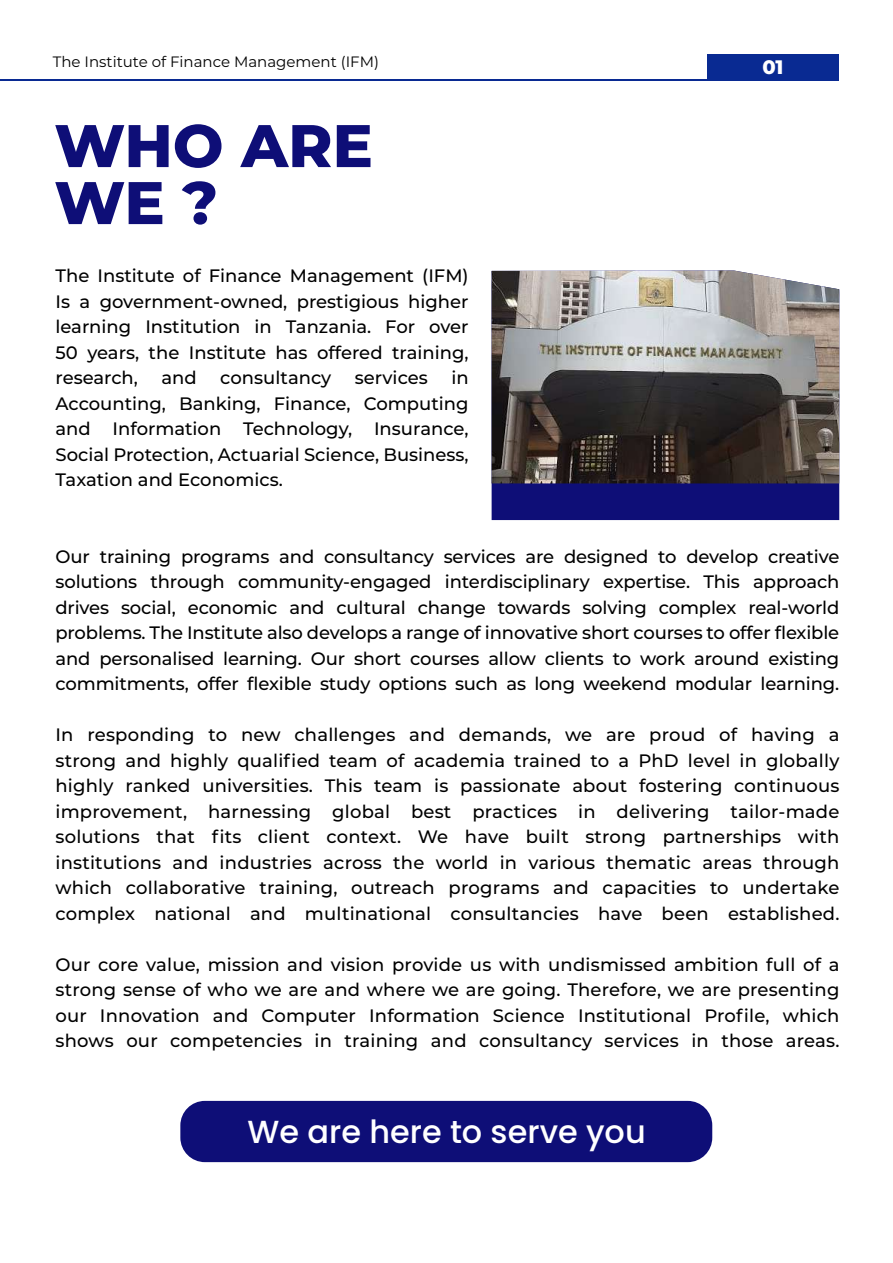
<style>
.page{position:relative;width:893px;height:1263px;background:#fff}
.page>*{position:absolute;margin:0;border:0;box-sizing:border-box;transform-origin:0 0}
.t1{font:800 60px/57px "Montserrat";color:#0e0e77}
.t2{font:500 31.95px "Poppins";color:#fff}
.t3{font:800 19.5px "Montserrat";color:#fff}
.t4{font:500 18px/25.5px "Montserrat";color:#000;text-align:justify}
.t5{font:15px "Montserrat";color:#000}
</style>
<div class="page">
<hr style="left:0;top:80px;width:839px;height:1px;background:#092a92">
<div style="left:707px;top:54px;width:132px;height:27px;background:#092a92"></div>
<div style="left:180px;top:1101px;width:532px;height:61px;background:#0e0e77;border-radius:25px"></div>
<div style="left:492px;top:483px;width:347px;height:37px;background:#0e0e77"></div>
<img style="left:492px;top:270px;width:347px;height:213px">
<p class="t5" style="left:53px;top:52px;width:328px">The Institute of Finance Management (IFM)</p>
<h1 class="t1" style="left:54px;top:114px;width:320px">WHO ARE<br>WE ?</h1>
<p class="t4" style="left:56px;top:262px;width:415px">The Institute of Finance Management (IFM)<br>Is a government-owned, prestigious higher learning Institution in Tanzania. For over 50 years, the Institute has offered training, research,</p>
<p class="t4" style="left:56px;top:364px;width:415px;text-indent:396px">in Accounting, Banking, Finance, Computing and Information Technology, Insurance, Social Protection, Actuarial Science, Business, Taxation and Economics.</p>
<p class="t4" style="left:161px;top:364px;width:37px">and</p>
<p class="t4" style="left:220px;top:364px;width:113px">consultancy</p>
<p class="t4" style="left:355px;top:364px;width:74px">services</p>
<p class="t3" style="left:762px;top:53px;width:23px">01</p>
<p class="t4" style="left:56px;top:543px;width:785px">Our training programs and consultancy services are designed to develop creative solutions through community-engaged interdisciplinary expertise. This approach drives social, economic and cultural change towards solving complex real-world problems. The Institute also develops a range of innovative short courses to offer flexible and personalised learning. Our short courses allow clients to work around existing commitments, offer flexible study options such as long weekend modular learning.</p>
<p class="t4" style="left:56px;top:721px;width:785px">In responding to new challenges and demands, we are proud of having a strong and highly qualified team of academia trained to a PhD level in globally highly ranked universities. This team is passionate about fostering continuous improvement, harnessing global best practices in delivering tailor-made solutions that fits client context. We have built strong partnerships with institutions and industries across the world in various thematic areas through which collaborative training, outreach programs and capacities to undertake complex national and multinational consultancies have been established.</p>
<p class="t4" style="left:56px;top:951px;width:785px">Our core value, mission and vision provide us with undismissed ambition full of a strong sense of who we are and where we are going. Therefore, we are presenting our Innovation and Computer Information Science Institutional Profile, which shows our competencies in training and consultancy services in those areas.</p>
<h2 class="t2" style="left:248px;top:1113px;width:400px">We are here to serve you</h2>
</div>
